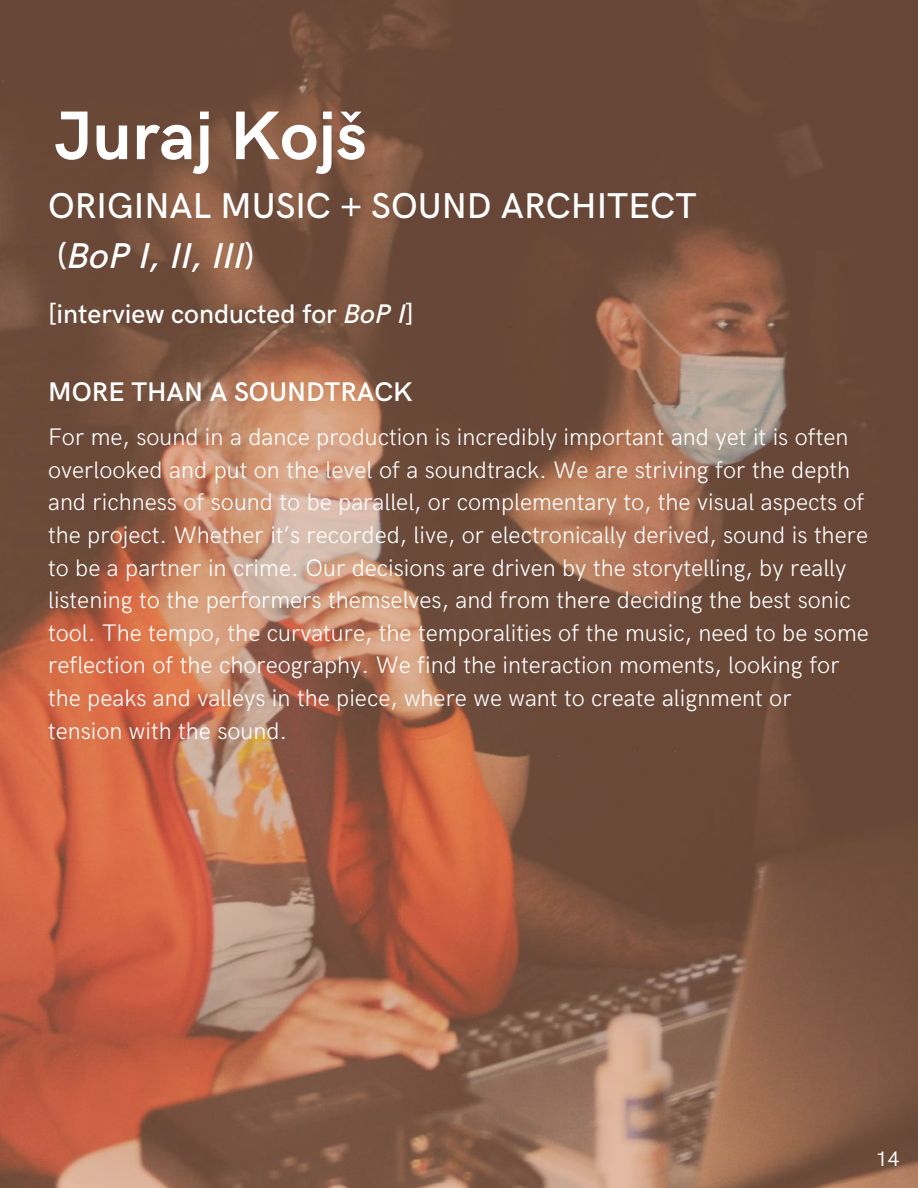
<style>
.page{position:relative;width:918px;height:1188px;background:#fff}
.page>*{position:absolute;margin:0;border:0;box-sizing:border-box;transform-origin:0 0}
.t1{font:700 69px "HK Grotesk";color:#fff}
.t2{font:500 36px/49.8px "HK Grotesk";color:#fff}
.t3{font:500 27px "HK Grotesk";color:#fff}
.t4{font:600 27px "HK Grotesk";color:#fff}
.t5{font:300 24px/32.7px "HK Grotesk";color:#fff}
.t6{font:21px "HK Grotesk";color:#fff}
.s1{font-style:italic}
</style>
<div class="page">
<img style="left:0;top:0;width:918px;height:1188px">
<h1 class="t1" style="left:54px;top:97px;width:314px">Juraj Kojš</h1>
<h2 class="t2" style="left:48px;top:183px;width:650px">ORIGINAL MUSIC + SOUND ARCHITECT (<span class="s1">BoP I, II, III</span>)</h2>
<p class="t3" style="left:48px;top:299px;width:367px">[interview conducted for <span class="s1">BoP I</span>]</p>
<p class="t4" style="left:48px;top:377px;width:366px">MORE THAN A SOUNDTRACK</p>
<p class="t5" style="left:48px;top:421px;width:822px">For me, sound in a dance production is incredibly important and yet it is often overlooked and put on the level of a soundtrack. We are striving for the depth and richness of sound to be parallel, or complementary to, the visual aspects of the project. Whether it’s recorded, live, or electronically derived, sound is there to be a partner in crime. Our decisions are driven by the storytelling, by really listening to the performers themselves, and from there deciding the best sonic tool. The tempo, the curvature, the temporalities of the music, need to be some reflection of the choreography. We find the interaction moments, looking for the peaks and valleys in the piece, where we want to create alignment or tension with the sound.</p>
<p class="t6" style="left:876px;top:1147px;width:25px">14</p>
</div>
